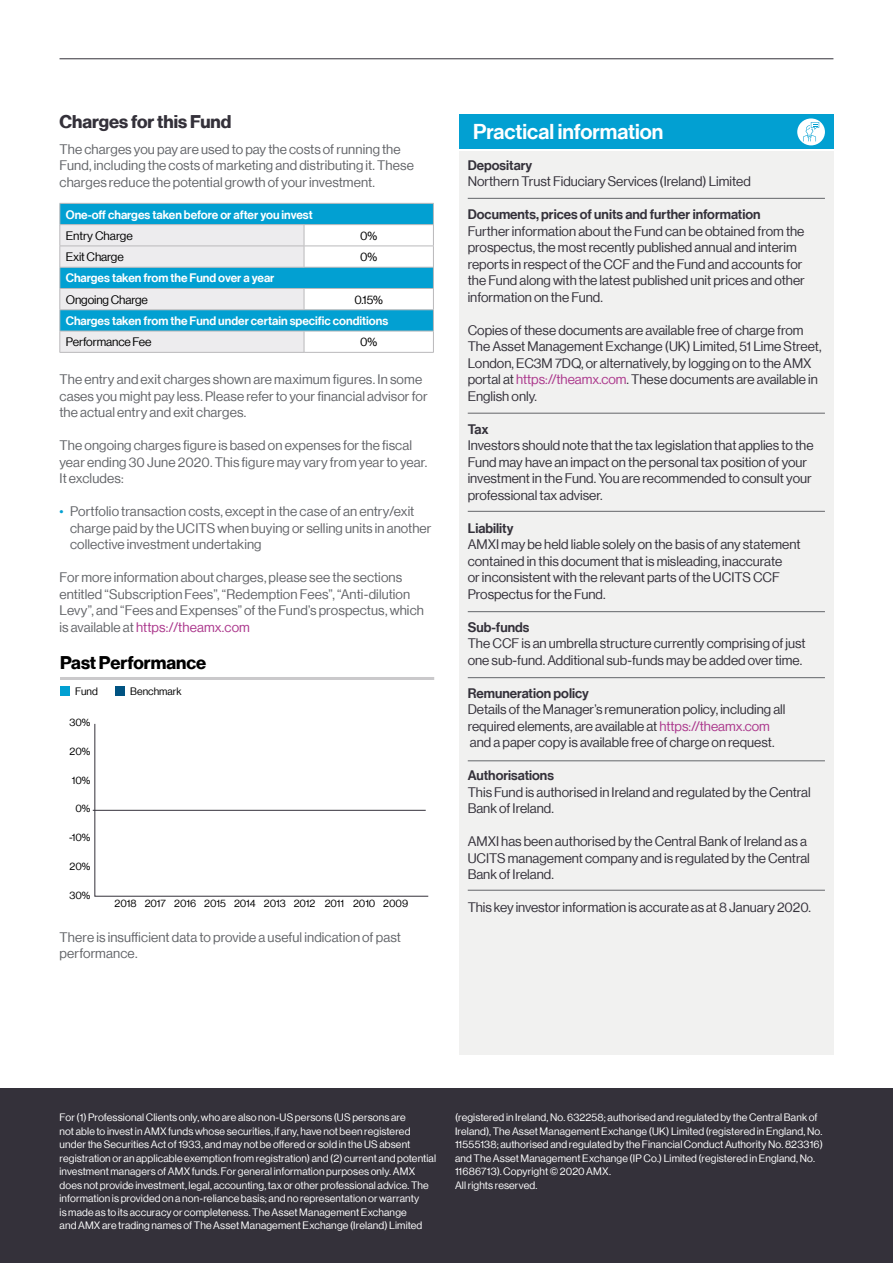
<style>
.page{position:relative;width:893px;height:1263px;background:#fff}
.page>*{position:absolute;margin:0;border:0;box-sizing:border-box;transform-origin:0 0}
.t1{font:21px "N Haas Grotesk DS Pro 65 Md";color:#fff}
.t2{font:18px "N Haas Grotesk DS Pro 75 Bd";color:#34313a}
.t3{font:18px "N Haas Grotesk DS Pro 75 Bd";color:#000}
.t4{font:13.5px/16.5px "N Haas Grotesk DS Pro 55 Rg";color:#34313a}
.t5{font:13.5px/16.5px "N Haas Grotesk DS Pro 55 Rg";letter-spacing:.01em;color:#636569}
.t6{font:13.5px "N Haas Grotesk DS Pro 65 Md";color:#34313a}
.t7{font:12px "N Haas Grotesk DS Pro 65 Md";color:#fff}
.t8{font:12px "N Haas Grotesk DS Pro 55 Rg";letter-spacing:-.01em;color:#000}
.t9{font:10.5px/13.5px "N Haas Grotesk DS Pro 55 Rg";letter-spacing:.015em;color:#fff}
.t10{font:10.5px "N Haas Grotesk DS Pro 55 Rg";color:#000}
.s1{color:#02a0d2}
.s2{color:#ab378c}
</style>
<div class="page">
<div style="left:459px;top:115px;width:374px;height:34px;background:#02a0d2"></div>
<div style="left:0;top:1089px;width:893px;height:174px;background:#34313a"></div>
<svg style="left:305px;top:204px;width:128px;height:127px"></svg>
<hr style="left:60px;top:203px;width:244px;height:1px;background:#bab9bb">
<hr style="left:304px;top:203px;width:130px;height:1px;background:#bab9bb">
<hr style="left:304px;top:224px;width:130px;height:1px;background:#bab9bb">
<hr style="left:60px;top:352px;width:244px;height:1px;background:#bab9bb">
<svg style="left:60px;top:204px;width:245px;height:148px;background:#8acae0"></svg>
<hr style="left:304px;top:246px;width:130px;height:1px;background:#bab9bb">
<svg style="left:433px;top:204px;width:1px;height:148px"></svg>
<hr style="left:304px;top:267px;width:130px;height:1px;background:#bab9bb">
<hr style="left:304px;top:288px;width:130px;height:1px;background:#bab9bb">
<hr style="left:304px;top:309px;width:130px;height:1px;background:#bab9bb">
<hr style="left:304px;top:331px;width:130px;height:1px;background:#bab9bb">
<hr style="left:304px;top:352px;width:130px;height:1px;background:#bab9bb">
<hr style="left:60px;top:59px;width:773px;height:1px;background:#34313a">
<hr style="left:60px;top:677px;width:374px;height:3px;background:#cac9cb">
<svg style="left:94px;top:723px;width:335px;height:174px"></svg>
<div style="left:60px;top:686px;width:10px;height:10px;background:#02a0d2"></div>
<div style="left:115px;top:686px;width:10px;height:10px;background:#005382"></div>
<hr style="left:93px;top:810px;width:333px;height:1px;background:#34313a">
<div style="left:459px;top:151px;width:374px;height:903px;background:#f1f1f0"></div>
<hr style="left:468px;top:198px;width:357px;height:1px;background:#636569">
<hr style="left:468px;top:413px;width:357px;height:1px;background:#636569">
<hr style="left:468px;top:511px;width:357px;height:1px;background:#636569">
<hr style="left:468px;top:611px;width:357px;height:1px;background:#636569">
<hr style="left:468px;top:677px;width:357px;height:1px;background:#636569">
<hr style="left:468px;top:760px;width:357px;height:1px;background:#636569">
<hr style="left:468px;top:890px;width:357px;height:1px;background:#636569">
<div style="left:797px;top:118px;width:28px;height:27px;background:#fff;border-radius:50%"></div>
<svg style="left:803px;top:122px;width:16px;height:19px"></svg>
<h2 class="t2" style="left:60px;top:111px;width:173px">Charges for this Fund</h2>
<p class="t5" style="left:60px;top:141px;width:356px">The charges you pay are used to pay the costs of running the<br>Fund, including the costs of marketing and distributing it. These charges reduce the potential growth of your investment.</p>
<p class="t7" style="left:66px;top:207px;width:248px">One-off charges taken before or after you invest</p>
<p class="t8" style="left:66px;top:229px;width:69px">Entry Charge</p>
<p class="t8" style="left:360px;top:229px;width:19px">0%</p>
<p class="t8" style="left:66px;top:250px;width:59px">Exit Charge</p>
<p class="t8" style="left:360px;top:250px;width:19px">0%</p>
<p class="t7" style="left:66px;top:271px;width:210px">Charges taken from the Fund over a year</p>
<p class="t8" style="left:66px;top:293px;width:84px">Ongoing Charge</p>
<p class="t8" style="left:354px;top:293px;width:30px">0.15%</p>
<p class="t7" style="left:66px;top:314px;width:324px">Charges taken from the Fund under certain specific conditions</p>
<p class="t8" style="left:66px;top:335px;width:87px">Performance Fee</p>
<p class="t8" style="left:360px;top:335px;width:19px">0%</p>
<p class="t5" style="left:60px;top:371px;width:370px">The entry and exit charges shown aremaximum figures. In some cases you might pay less. Please referto your financial advisorfor the actual entry and exit charges.</p>
<p class="t5" style="left:60px;top:437px;width:369px">The ongoing charges figure is based on expenses forthe fiscal year ending 30 June 2020. This figure may vary from yearto year.<br>It excludes:</p>
<p class="t5" style="left:70px;top:503px;width:363px;text-indent:-11px"><span class="s1">•</span> Portfolio transaction costs, except in the case of an entry/exit charge paid by the UCITS when buying or selling units in another collective investment undertaking</p>
<p class="t5" style="left:60px;top:569px;width:366px">For more information about charges, please see the sections entitled “Subscription Fees”, “Redemption Fees”, “Anti-dilution Levy”, and “Fees and Expenses” of the Fund’s prospectus, which is available at <span class="s2">https://theamx.com</span></p>
<h2 class="t3" style="left:60px;top:652px;width:148px">Past Performance</h2>
<p class="t10" style="left:75px;top:686px;width:24px">Fund</p>
<p class="t10" style="left:130px;top:686px;width:53px">Benchmark</p>
<p class="t10" style="left:69px;top:716px;width:23px">30%</p>
<p class="t10" style="left:70px;top:745px;width:22px">20%</p>
<p class="t10" style="left:72px;top:774px;width:20px">10%</p>
<p class="t10" style="left:75px;top:803px;width:17px">0%</p>
<p class="t10" style="left:69px;top:831px;width:23px">-10%</p>
<p class="t10" style="left:70px;top:860px;width:22px">20%</p>
<p class="t10" style="left:69px;top:889px;width:23px">30%</p>
<p class="t10" style="left:115px;top:897px;width:295px">2018 2017 2016 2015 2014 2013 2012 2011 2010 2009</p>
<p class="t5" style="left:60px;top:929px;width:343px">There is insufficient data to provide a useful indication of past performance.</p>
<h1 class="t1" style="left:473px;top:120px;width:192px">Practical information</h1>
<p class="t6" style="left:468px;top:157px;width:66px">Depositary</p>
<p class="t4" style="left:468px;top:173px;width:285px">Northern Trust Fiduciary Services (Ireland) Limited</p>
<p class="t6" style="left:468px;top:207px;width:294px">Documents, prices of units and further information</p>
<p class="t4" style="left:468px;top:223px;width:339px">Further information about the Fund can be obtained from the prospectus, the most recently published annual and interim reports in respect of the CCF and the Fund and accounts for the Fund along with the latest published unit prices and other information on the Fund.</p>
<p class="t4" style="left:468px;top:322px;width:355px">Copies of these documents are available free of charge from The Asset Management Exchange (UK) Limited, 51 Lime Street, London, EC3M 7DQ, or alternatively, by logging on to the AMX portal at <span class="s2">https://theamx.com</span>. These documents are available in English only.</p>
<p class="t6" style="left:468px;top:421px;width:22px">Tax</p>
<p class="t4" style="left:468px;top:437px;width:347px">Investors should note that the tax legislation that applies to the Fund may have an impact on the personal tax position of your investment in the Fund. You are recommended to consult your professional tax adviser.</p>
<p class="t6" style="left:468px;top:520px;width:47px">Liability</p>
<p class="t4" style="left:468px;top:536px;width:334px">AMXI may be held liable solely on the basis of any statement contained in this document that is misleading, inaccurate<br>or inconsistent with the relevant parts of the UCITS CCF Prospectus for the Fund.</p>
<p class="t6" style="left:468px;top:619px;width:63px">Sub-funds</p>
<p class="t4" style="left:468px;top:635px;width:339px">The CCF is an umbrella structure currently comprising of just one sub-fund. Additional sub-funds may be added over time.</p>
<p class="t6" style="left:468px;top:685px;width:123px">Remuneration policy</p>
<p class="t4" style="left:468px;top:701px;width:319px">Details of the Manager’s remuneration policy, including all required elements, are available at <span class="s2">https://theamx.com </span>and a paper copy is available free of charge on request.</p>
<p class="t6" style="left:468px;top:768px;width:88px">Authorisations</p>
<p class="t4" style="left:468px;top:784px;width:345px">This Fund is authorised in Ireland and regulated by the Central<br>Bank of Ireland.</p>
<p class="t4" style="left:468px;top:833px;width:344px">AMXI has been authorised by the Central Bank of Ireland as a<br>UCITS management company and is regulated by the Central<br>Bank of Ireland.</p>
<p class="t4" style="left:468px;top:899px;width:345px">This key investor information is accurate as at 8 January 2020.</p>
<p class="t9" style="left:60px;top:1111px;width:378px">For (1) Professional Clients only, who are also non-US persons (US persons are<br>not able to invest in AMX funds whose securities, if any, have not been registered undertheSecuritiesAct of1933, andmay not be offered or sold in theUSabsent registration or an applicable exemption from registration) and (2) current and potential investment managers of AMX funds. For general information purposes only. AMX does not provide investment, legal, accounting, tax or other professional advice. The information is provided on a non-reliance basis; and no representation or warranty<br>is made as to its accuracy or completeness. The Asset Management Exchange<br>and AMX are trading names of The Asset Management Exchange (Ireland) Limited</p>
<p class="t9" style="left:455px;top:1111px;width:364px">(registered in Ireland, No. 632258; authorised and regulated by the Central Bank of</p>
<p class="t9" style="left:455px;top:1124px;width:369px">Ireland), The Asset Management Exchange (UK) Limited (registered in England, No.</p>
<p class="t9" style="left:455px;top:1138px;width:369px">11555138; authorised and regulated by the Financial Conduct Authority No. 823316)</p>
<p class="t9" style="left:455px;top:1151px;width:362px">and The Asset Management Exchange (IP Co.) Limited (registered in England, No.</p>
<p class="t9" style="left:455px;top:1165px;width:157px">11686713). Copyright © 2020 AMX.</p>
<p class="t9" style="left:455px;top:1178px;width:84px">All rights reserved.</p>
</div>
